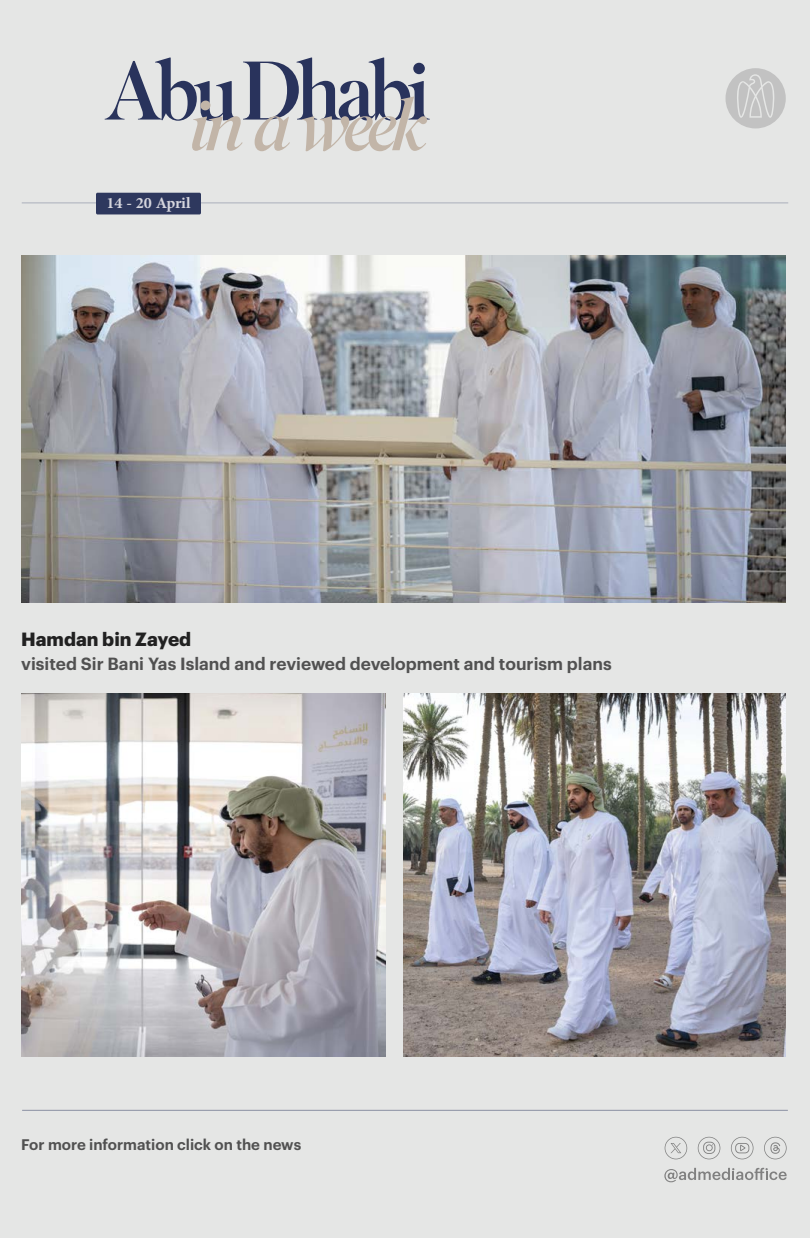
<style>
.page{position:relative;width:810px;height:1238px;background:#e5e6e5}
.page>*{position:absolute;margin:0;border:0;box-sizing:border-box;transform-origin:0 0}
.t1{font:700 22.2px "Adobe Arabic";letter-spacing:-.01em;color:#d6d6de}
.t2{font:700 18.75px "Graphik";color:#212121}
.t3{font:600 17.25px "Graphik";color:#515151}
.t4{font:600 15px "Graphik";color:#515151}
</style>
<div class="page">
<hr style="left:22px;top:202px;width:111px;height:2px;background:#969cad">
<hr style="left:180px;top:202px;width:608px;height:2px;background:#969cad">
<svg style="left:726px;top:68px;width:60px;height:60px"></svg>
<svg style="left:731px;top:1136px;width:23px;height:23px"></svg>
<svg style="left:664px;top:1167px;width:123px;height:15px"></svg>
<svg style="left:764px;top:1136px;width:23px;height:23px"></svg>
<svg style="left:665px;top:1136px;width:22px;height:23px"></svg>
<svg style="left:698px;top:1136px;width:22px;height:23px"></svg>
<svg style="left:105px;top:57px;width:325px;height:94px"></svg>
<hr style="left:22px;top:1109px;width:766px;height:1px;background:#2e385f">
<div style="left:96px;top:193px;width:105px;height:21px;background:#2e385e;border-radius:2px"></div>
<img style="left:21px;top:256px;width:765px;height:346px">
<img style="left:21px;top:693px;width:365px;height:363px">
<img style="left:403px;top:693px;width:383px;height:363px">
<p class="t1" style="left:106px;top:187px;width:86px">14 20- April</p>
<p class="t2" style="left:21px;top:625px;width:172px">Hamdan bin Zayed</p>
<p class="t3" style="left:21px;top:651px;width:592px">visited Sir Bani Yas Island and reviewed development and tourism plans</p>
<p class="t4" style="left:21px;top:1133px;width:282px">For more information click on the news</p>
</div>
